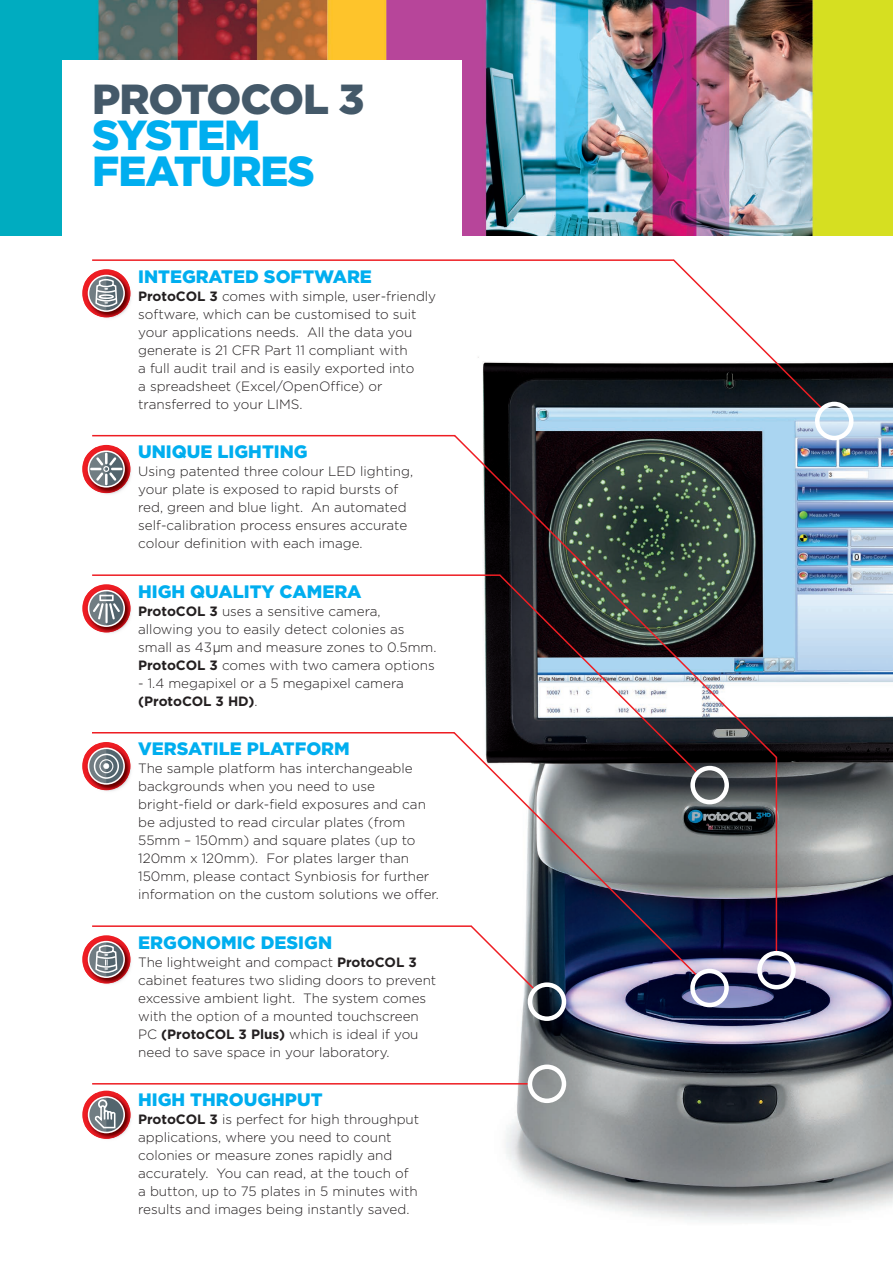
<style>
.page{position:relative;width:893px;height:1263px;background:#fff}
.page>*{position:absolute;margin:0;border:0;box-sizing:border-box;transform-origin:0 0}
.t1{font:900 42px/36px "Gotham";letter-spacing:-.025em;color:#00aeef}
.t2{font:900 42px "Gotham";letter-spacing:-.025em;color:#445969}
.t3{font:900 18px "Gotham";color:#00aeef}
.t4{font:300 15.45px "Gill Sans";color:#231f20}
.t5{font:300 13.5px/18px "Gotham";color:#231f20}
.s1{font-weight:700}
</style>
<div class="page">
<img style="left:427px;top:357px;width:466px;height:865px">
<img style="left:0;top:0;width:893px;height:235px">
<div style="left:62px;top:60px;width:400px;height:193px;background:#fff"></div>
<svg style="left:82px;top:935px;width:48px;height:48px"></svg>
<img style="left:101px;top:955px;width:30px;height:29px">
<img style="left:85px;top:938px;width:45px;height:45px">
<svg style="left:88px;top:941px;width:37px;height:37px"></svg>
<hr style="left:92px;top:259px;width:582px;height:2px;background:#ee1d23">
<svg style="left:671px;top:259px;width:154px;height:152px"></svg>
<div style="left:815px;top:402px;width:38px;height:38px;border:4px solid #fff;border-radius:50%"></div>
<svg style="left:82px;top:584px;width:49px;height:48px"></svg>
<img style="left:102px;top:632px;width:13px;height:1px">
<img style="left:85px;top:587px;width:46px;height:45px">
<svg style="left:88px;top:590px;width:37px;height:37px"></svg>
<svg style="left:82px;top:445px;width:48px;height:48px"></svg>
<img style="left:103px;top:465px;width:28px;height:29px">
<img style="left:85px;top:447px;width:45px;height:46px">
<svg style="left:88px;top:450px;width:37px;height:38px"></svg>
<svg style="left:82px;top:742px;width:48px;height:48px"></svg>
<img style="left:103px;top:762px;width:28px;height:29px">
<img style="left:85px;top:744px;width:45px;height:46px">
<svg style="left:88px;top:747px;width:37px;height:38px"></svg>
<svg style="left:82px;top:1090px;width:49px;height:49px"></svg>
<img style="left:85px;top:1093px;width:46px;height:46px">
<svg style="left:88px;top:1096px;width:37px;height:37px"></svg>
<svg style="left:82px;top:269px;width:48px;height:48px"></svg>
<img style="left:102px;top:289px;width:29px;height:29px">
<img style="left:85px;top:272px;width:45px;height:45px">
<svg style="left:88px;top:275px;width:37px;height:37px"></svg>
<hr style="left:92px;top:574px;width:408px;height:2px;background:#ee1d23">
<div style="left:690px;top:766px;width:39px;height:38px;border:4px solid #fff;border-radius:50%"></div>
<hr style="left:92px;top:732px;width:362px;height:1px;background:#ee1d23">
<svg style="left:452px;top:760px;width:248px;height:219px"></svg>
<div style="left:690px;top:969px;width:39px;height:38px;border:4px solid #fff;border-radius:50%"></div>
<hr style="left:92px;top:925px;width:379px;height:2px;background:#ee1d23">
<svg style="left:469px;top:924px;width:69px;height:68px"></svg>
<div style="left:528px;top:982px;width:38px;height:39px;border:4px solid #fff;border-radius:50%"></div>
<hr style="left:92px;top:1083px;width:438px;height:1px;background:#ee1d23">
<div style="left:528px;top:1064px;width:38px;height:39px;border:4px solid #fff;border-radius:50%"></div>
<hr style="left:92px;top:435px;width:363px;height:1px;background:#ee1d23">
<svg style="left:452px;top:433px;width:327px;height:327px"></svg>
<hr style="left:776px;top:757px;width:1px;height:198px;background:#ee1d23">
<div style="left:757px;top:951px;width:39px;height:38px;border:4px solid #fff;border-radius:50%"></div>
<h1 class="t2" style="left:92px;top:70px;width:274px">PROTOCOL 3</h1>
<h1 class="t1" style="left:92px;top:117px;width:224px">SYSTEM<br>FEATURES</h1>
<h2 class="t3" style="left:138px;top:264px;width:235px">INTEGRATED SOFTWARE</h2>
<p class="t5" style="left:138px;top:287px;width:300px"><span class="s1">ProtoCOL 3</span> comes with simple, user-friendly software, which can be customised to suit your applications needs. All the data you generate is 21 CFR Part 11 compliant with<br>a full audit trail and is easily exported into<br>a spreadsheet (Excel/OpenOffice) or transferred to your LIMS.</p>
<h2 class="t3" style="left:138px;top:439px;width:171px">UNIQUE LIGHTING</h2>
<p class="t5" style="left:138px;top:462px;width:276px">Using patented three colour LED lighting, your plate is exposed to rapid bursts of red, green and blue light. An automated self-calibration process ensures accurate colour definition with each image.</p>
<h2 class="t3" style="left:138px;top:579px;width:225px">HIGH QUALITY CAMERA</h2>
<p class="t5" style="left:138px;top:602px;width:300px"><span class="s1">ProtoCOL 3</span> uses a sensitive camera, allowing you to easily detect colonies as small as 43 m and measure zones to 0.5mm.<br><span class="s1">ProtoCOL 3</span> comes with two camera options</p>
<p class="t5" style="left:138px;top:674px;width:267px">- 1.4 megapixel or a 5 megapixel camera <span class="s1">(ProtoCOL 3 HD)</span>.</p>
<h2 class="t3" style="left:138px;top:736px;width:213px">VERSATILE PLATFORM</h2>
<p class="t5" style="left:138px;top:759px;width:302px">The sample platform has interchangeable backgrounds when you need to use bright-field or dark-field exposures and can be adjusted to read circular plates (from 55mm – 150mm) and square plates (up to 120mm x 120mm). For plates larger than 150mm, please contact Synbiosis for further information on the custom solutions we offer.</p>
<h2 class="t3" style="left:138px;top:930px;width:195px">ERGONOMIC DESIGN</h2>
<p class="t5" style="left:138px;top:953px;width:300px">The lightweight and compact <span class="s1">ProtoCOL 3 </span>cabinet features two sliding doors to prevent excessive ambient light. The system comes with the option of a mounted touchscreen PC <span class="s1">(ProtoCOL 3 Plus)</span> which is ideal if you need to save space in your laboratory.</p>
<h2 class="t3" style="left:138px;top:1087px;width:186px">HIGH THROUGHPUT</h2>
<p class="t5" style="left:138px;top:1110px;width:283px"><span class="s1">ProtoCOL 3</span> is perfect for high throughput applications, where you need to count colonies or measure zones rapidly and accurately. You can read, at the touch of a button, up to 75 plates in 5 minutes with results and images being instantly saved.</p>
<p class="t4" style="left:213px;top:634px;width:10px">µ</p>
</div>
